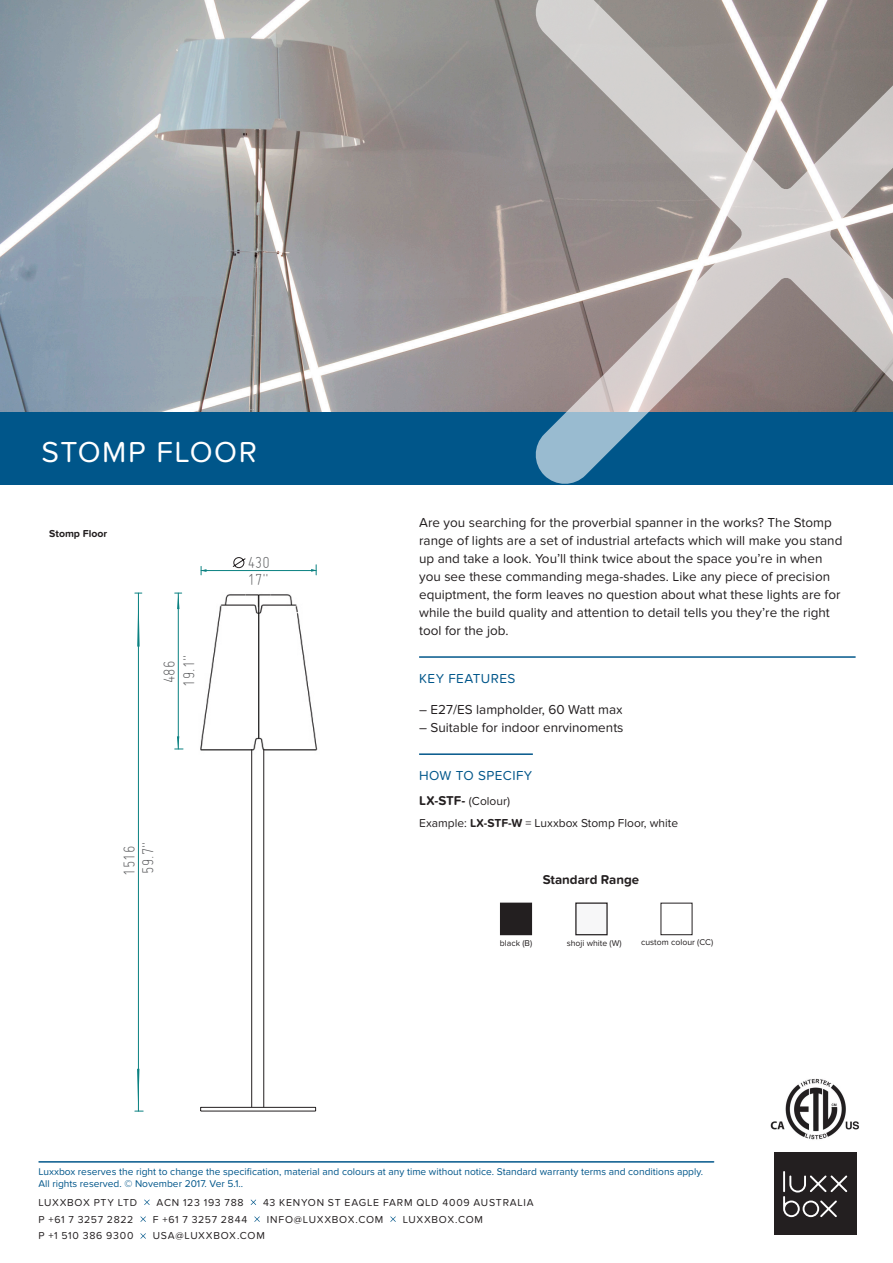
<style>
.page{position:relative;width:893px;height:1263px;background:#fff}
.page>*{position:absolute;margin:0;border:0;box-sizing:border-box;transform-origin:0 0}
.t1{font:30px "Proxima Nova Soft";letter-spacing:.045em;color:#fff}
.t2{font:300 17.7px/17.7px "Miso";color:#57585a}
.t3{font:13.5px/18px "Proxima Nova Soft";color:#231f20}
.t4{font:13.5px "Proxima Nova Soft";letter-spacing:.03em;color:#00568a}
.t5{font:700 13.35px "Proxima Nova Soft";color:#231f20}
.t6{font:12px "Proxima Nova Soft";color:#231f20}
.t7{font:10.5px "Proxima Nova Soft";letter-spacing:.07em;color:#231f20}
.t8{font:700 10.5px "Proxima Nova Soft";color:#231f20}
.t9{font:10.2px/12px "Proxima Nova Soft";color:#00568a}
.t10{font:8.7px "Proxima Nova Soft";color:#231f20}
.s1{font-weight:700;font-size:13.35px}
.s2{font-weight:700}
</style>
<div class="page">
<hr style="left:39px;top:1161px;width:675px;height:1px;background:#00568a">
<div style="left:774px;top:1152px;width:83px;height:83px;background:#231f20"></div>
<hr style="left:783px;top:1171px;width:2px;height:21px;background:#fff">
<svg style="left:783px;top:1175px;width:64px;height:42px"></svg>
<hr style="left:419px;top:753px;width:114px;height:2px;background:#00568a">
<svg style="left:144px;top:1199px;width:6px;height:6px"></svg>
<svg style="left:251px;top:1199px;width:5px;height:6px"></svg>
<svg style="left:140px;top:1216px;width:6px;height:6px"></svg>
<svg style="left:254px;top:1216px;width:6px;height:6px"></svg>
<svg style="left:390px;top:1216px;width:6px;height:6px"></svg>
<svg style="left:140px;top:1233px;width:6px;height:6px"></svg>
<div style="left:576px;top:903px;width:31px;height:32px;background:#f7f7f8"></div>
<div style="left:575px;top:902px;width:33px;height:33px;border:1px solid #231f20"></div>
<div style="left:500px;top:903px;width:32px;height:32px;background:#231f20"></div>
<img style="left:0;top:0;width:533px;height:412px">
<svg style="left:201px;top:566px;width:5px;height:9px"></svg>
<hr style="left:201px;top:570px;width:115px;height:1px;background:#0a8181">
<svg style="left:311px;top:565px;width:6px;height:10px"></svg>
<svg style="left:175px;top:593px;width:7px;height:16px"></svg>
<hr style="left:178px;top:593px;width:1px;height:156px;background:#0a8181">
<svg style="left:175px;top:736px;width:8px;height:14px"></svg>
<img style="left:200px;top:594px;width:118px;height:161px">
<hr style="left:251px;top:749px;width:1px;height:358px;background:#231f20">
<hr style="left:263px;top:749px;width:1px;height:358px;background:#231f20">
<hr style="left:201px;top:1111px;width:115px;height:1px;background:#231f20">
<hr style="left:201px;top:1107px;width:115px;height:1px;background:#231f20">
<svg style="left:232px;top:557px;width:14px;height:12px"></svg>
<svg style="left:135px;top:593px;width:7px;height:53px"></svg>
<hr style="left:138px;top:593px;width:1px;height:518px;background:#0a8181">
<svg style="left:135px;top:1069px;width:8px;height:43px"></svg>
<img style="left:770px;top:1078px;width:89px;height:62px">
<hr style="left:419px;top:656px;width:437px;height:2px;background:#00568a">
<div style="left:0;top:412px;width:893px;height:72px;background:#00568a"></div>
<svg style="left:533px;top:0;width:360px;height:484px"></svg>
<h1 class="t1" style="left:41px;top:435px;width:217px">STOMP FLOOR</h1>
<p class="t8" style="left:49px;top:528px;width:59px">Stomp Floor</p>
<h2 class="t2" style="left:159px;top:686px;width:33px;line-height:19.4px;rotate:-90deg">486<br>19.1"</h2>
<h2 class="t2" style="left:248px;top:553px;width:24px">430<br>17"</h2>
<h2 class="t2" style="left:119px;top:875px;width:35px;line-height:18.9px;rotate:-90deg">1516<br>59.7"</h2>
<p class="t3" style="left:419px;top:513px;width:425px">Are you searching for the proverbial spanner in the works? The Stomp range of lights are a set of industrial artefacts which will make you stand up and take a look. You’ll think twice about the space you’re in when you see these commanding mega-shades. Like any piece of precision equiptment, the form leaves no question about what these lights are for while the build quality and attention to detail tells you they’re the right tool for the job.</p>
<p class="t4" style="left:419px;top:671px;width:98px">KEY FEATURES</p>
<p class="t3" style="left:419px;top:701px;width:205px">– E27/ES lampholder, 60 Watt max</p>
<p class="t3" style="left:419px;top:719px;width:206px">– Suitable for indoor enrvinoments</p>
<p class="t4" style="left:419px;top:768px;width:115px">HOW TO SPECIFY</p>
<p class="t6" style="left:419px;top:794px;width:92px"><span class="s1">LX-STF-</span> (Colour)</p>
<p class="t6" style="left:419px;top:816px;width:261px">Example: <span class="s2">LX-STF-W</span> = Luxxbox Stomp Floor, white</p>
<p class="t5" style="left:543px;top:872px;width:98px">Standard Range</p>
<p class="t10" style="left:500px;top:938px;width:34px">black (B)</p>
<p class="t10" style="left:567px;top:938px;width:56px">shoji white (W)</p>
<p class="t10" style="left:641px;top:937px;width:74px">custom colour (CC)</p>
<p class="t9" style="left:38px;top:1166px;width:666px">Luxxbox reserves the right to change the specification, material and colours at any time without notice. Standard warranty terms and conditions apply.<br>All rights reserved. © November 2017. Ver 5.1..</p>
<p class="t7" style="left:38px;top:1196px;width:100px">LUXXBOX PTY LTD</p>
<p class="t7" style="left:157px;top:1196px;width:89px">ACN 123 193 788</p>
<p class="t7" style="left:263px;top:1196px;width:272px">43 KENYON ST EAGLE FARM QLD 4009 AUSTRALIA</p>
<p class="t7" style="left:38px;top:1213px;width:97px">P +61 7 3257 2822</p>
<p class="t7" style="left:153px;top:1213px;width:96px">F +61 7 3257 2844</p>
<p class="t7" style="left:267px;top:1213px;width:118px">INFO@LUXXBOX.COM</p>
<p class="t7" style="left:403px;top:1213px;width:82px">LUXXBOX.COM</p>
<p class="t7" style="left:38px;top:1230px;width:97px">P +1 510 386 9300</p>
<p class="t7" style="left:153px;top:1230px;width:114px">USA@LUXXBOX.COM</p>
</div>
